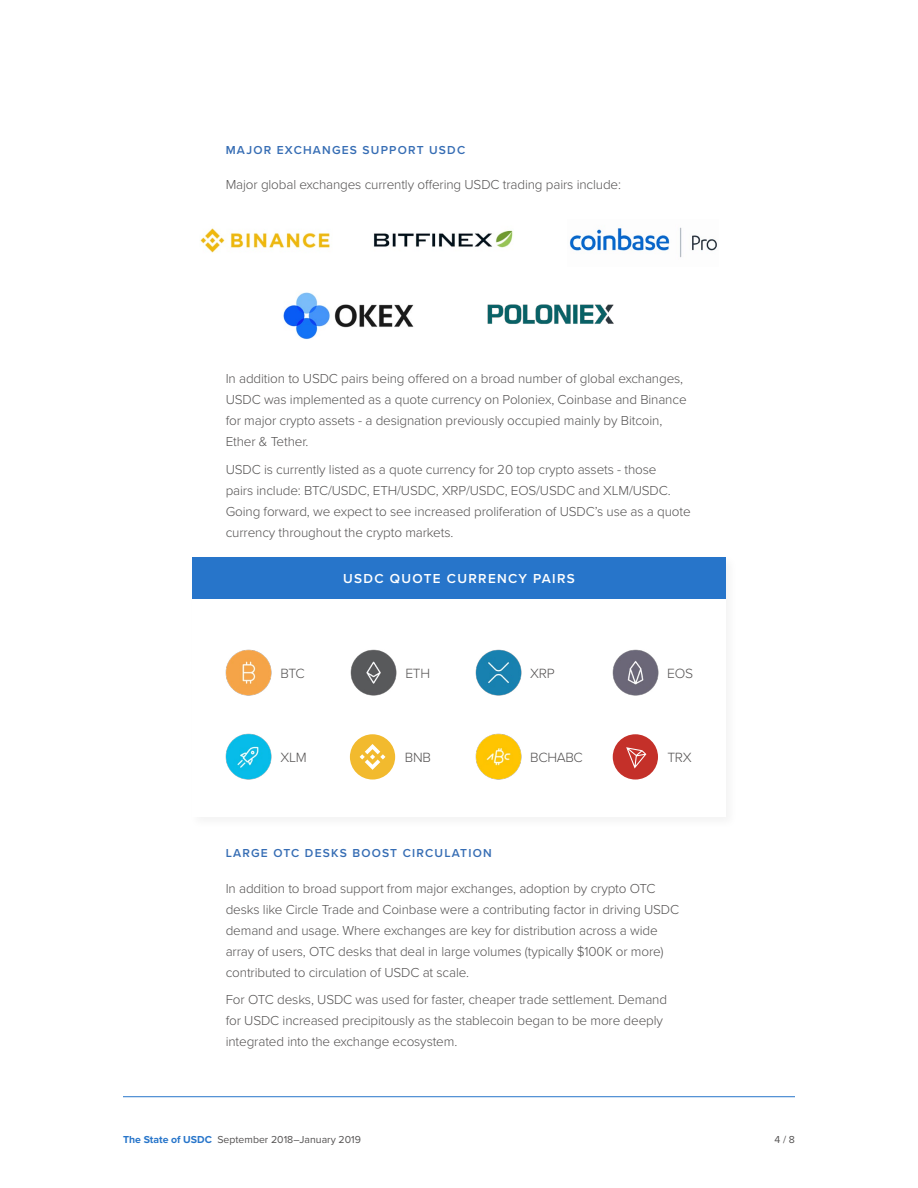
<style>
.page{position:relative;width:918px;height:1188px;background:#fff}
.page>*{position:absolute;margin:0;border:0;box-sizing:border-box;transform-origin:0 0}
.t1{font:300 13.8px "Proxima Nova";letter-spacing:-.025em;color:#545252}
.t2{font:300 13.5px/21px "Proxima Nova";letter-spacing:-.01em;color:#545252}
.t3{font:600 13.5px "Proxima Nova";letter-spacing:.1em;color:#fff}
.t4{font:600 12px "Proxima Nova";letter-spacing:.1em;color:#366db4}
.t5{font:10.5px "Proxima Nova";color:#545252}
.s1{font-weight:700;color:#2775ca}
</style>
<div class="page">
<hr style="left:123px;top:1096px;width:672px;height:1px;background:#2775ca">
<img style="left:373px;top:230px;width:140px;height:17px">
<img style="left:200px;top:228px;width:130px;height:25px">
<img style="left:283px;top:292px;width:131px;height:48px">
<div style="left:192px;top:557px;width:534px;height:42px;background:#2775ca"></div>
<img style="left:225px;top:649px;width:47px;height:47px">
<img style="left:612px;top:649px;width:47px;height:47px">
<img style="left:350px;top:649px;width:47px;height:47px">
<img style="left:475px;top:649px;width:47px;height:47px">
<img style="left:225px;top:733px;width:47px;height:47px">
<img style="left:473px;top:236px;width:141px;height:88px">
<img style="left:475px;top:733px;width:47px;height:47px">
<img style="left:567px;top:227px;width:150px;height:40px">
<div style="left:350px;top:734px;width:45px;height:46px;background:#f2ba2e;border-radius:50%"></div>
<svg style="left:360px;top:744px;width:25px;height:26px"></svg>
<div style="left:613px;top:734px;width:45px;height:46px;background:#c43029;border-radius:50%"></div>
<svg style="left:626px;top:747px;width:20px;height:21px"></svg>
<p class="t4" style="left:226px;top:141px;width:241px">MAJOR EXCHANGES SUPPORT USDC</p>
<p class="t2" style="left:226px;top:173px;width:397px">Major global exchanges currently offering USDC trading pairs include:</p>
<p class="t2" style="left:226px;top:368px;width:462px">In addition to USDC pairs being offered on a broad number of global exchanges, USDC was implemented as a quote currency on Poloniex, Coinbase and Binance for major crypto assets - a designation previously occupied mainly by Bitcoin, Ether &amp; Tether.</p>
<p class="t2" style="left:226px;top:458px;width:467px">USDC is currently listed as a quote currency for 20 top crypto assets - those<br>pairs include: BTC/USDC, ETH/USDC, XRP/USDC, EOS/USDC and XLM/USDC.<br>Going forward, we expect to see increased proliferation of USDC’s use as a quote currency throughout the crypto markets.</p>
<p class="t3" style="left:343px;top:569px;width:233px">USDC QUOTE CURRENCY PAIRS</p>
<p class="t1" style="left:280px;top:663px;width:26px">BTC</p>
<p class="t1" style="left:405px;top:663px;width:26px">ETH</p>
<p class="t1" style="left:530px;top:663px;width:26px">XRP</p>
<p class="t1" style="left:667px;top:663px;width:27px">EOS</p>
<p class="t1" style="left:280px;top:747px;width:28px">XLM</p>
<p class="t1" style="left:405px;top:747px;width:27px">BNB</p>
<p class="t1" style="left:530px;top:747px;width:54px">BCHABC</p>
<p class="t1" style="left:667px;top:747px;width:26px">TRX</p>
<p class="t4" style="left:226px;top:844px;width:267px">LARGE OTC DESKS BOOST CIRCULATION</p>
<p class="t2" style="left:226px;top:877px;width:455px">In addition to broad support from major exchanges, adoption by crypto OTC desks like Circle Trade and Coinbase were a contributing factor in driving USDC demand and usage. Where exchanges are key for distribution across a wide array of users, OTC desks that deal in large volumes (typically $100K or more) contributed to circulation of USDC at scale.</p>
<p class="t2" style="left:226px;top:989px;width:443px">For OTC desks, USDC was used for faster, cheaper trade settlement. Demand for USDC increased precipitously as the stablecoin began to be more deeply integrated into the exchange ecosystem.</p>
<p class="t5" style="left:123px;top:1131px;width:239px"><span class="s1">The State of USDC</span> September 2018–January 2019</p>
<p class="t5" style="left:775px;top:1131px;width:22px">4 / 8</p>
</div>
